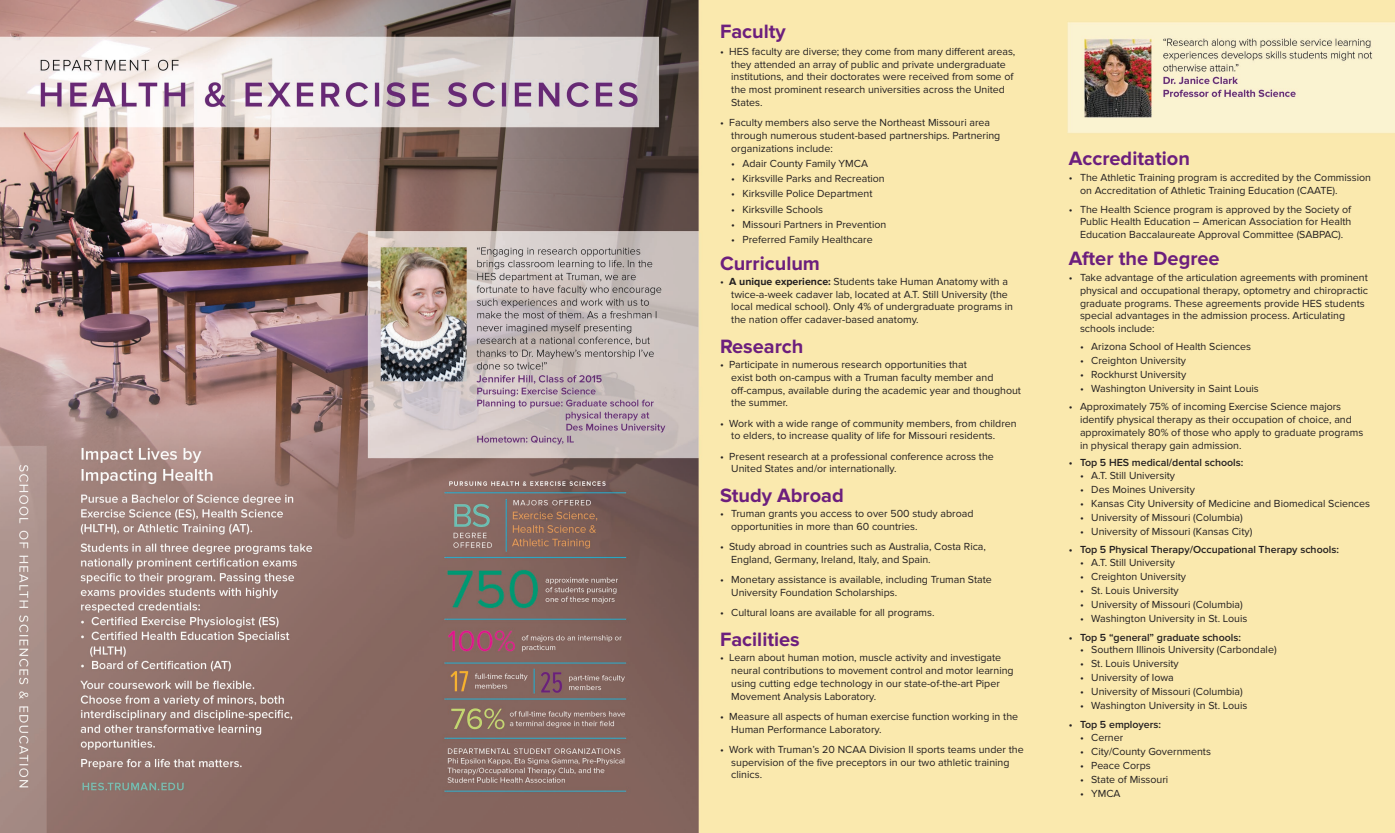
<style>
.page{position:relative;width:1395px;height:833px;background:#fff}
.page>*{position:absolute;margin:0;border:0;box-sizing:border-box;transform-origin:0 0}
.Heading{font:700 20px "Proxima Nova";color:#6c1f7d}
.t1{font:10.62px/12.8px "Proxima Nova";color:#231f20}
.t2{font:600 10.62px "Proxima Nova";color:#231f20}
.s1{font-weight:700}
</style>
<div class="page">
<img style="left:0;top:0;width:1395px;height:832px">
<p class="Heading" style="left:720px;top:20px;width:67px">Faculty</p>
<p class="t1" style="left:731px;top:45px;width:286px;text-indent:-11px">• HES faculty are diverse; they come from many different areas, they attended an array of public and private undergraduate institutions, and their doctorates were received from some of the most prominent research universities across the United States.</p>
<p class="t1" style="left:731px;top:116px;width:271px;text-indent:-11px">• Faculty members also serve the Northeast Missouri area through numerous student-based partnerships. Partnering organizations include:</p>
<p class="t1" style="left:731px;top:157px;width:138px">• Adair County Family YMCA</p>
<p class="t1" style="left:731px;top:172px;width:155px">• Kirksville Parks and Recreation</p>
<p class="t1" style="left:731px;top:188px;width:143px">• Kirksville Police Department</p>
<p class="t1" style="left:731px;top:203px;width:93px">• Kirksville Schools</p>
<p class="t1" style="left:731px;top:218px;width:157px">• Missouri Partners in Prevention</p>
<p class="t1" style="left:731px;top:233px;width:143px">• Preferred Family Healthcare</p>
<p class="Heading" style="left:720px;top:251px;width:102px">Curriculum</p>
<p class="t1" style="left:731px;top:275px;width:283px;text-indent:-11px">• <span class="s1">A unique experience:</span> Students take Human Anatomy with a twice-a-week cadaver lab, located at A.T. Still University (the local medical school). Only 4% of undergraduate programs in the nation offer cadaver-based anatomy.</p>
<p class="Heading" style="left:720px;top:335px;width:85px">Research</p>
<p class="t1" style="left:731px;top:358px;width:291px;text-indent:-11px">• Participate in numerous research opportunities that<br>exist both on-campus with a Truman faculty member and off-campus, available during the academic year and thoughout the summer.</p>
<p class="t1" style="left:731px;top:417px;width:287px;text-indent:-11px">• Work with a wide range of community members, from children to elders, to increase quality of life for Missouri residents.</p>
<p class="t1" style="left:731px;top:450px;width:264px;text-indent:-11px">• Present research at a professional conference across the<br>United States and/or internationally.</p>
<p class="Heading" style="left:720px;top:484px;width:125px">Study Abroad</p>
<p class="t1" style="left:731px;top:507px;width:244px;text-indent:-11px">• Truman grants you access to over 500 study abroad opportunities in more than 60 countries.</p>
<p class="t1" style="left:731px;top:540px;width:256px;text-indent:-11px">• Study abroad in countries such as Australia, Costa Rica,<br>England, Germany, Ireland, Italy, and Spain.</p>
<p class="t1" style="left:731px;top:573px;width:262px;text-indent:-11px">• Monetary assistance is available, including Truman State<br>University Foundation Scholarships.</p>
<p class="t1" style="left:720px;top:606px;width:216px">• Cultural loans are available for all programs.</p>
<p class="Heading" style="left:720px;top:628px;width:81px">Facilities</p>
<p class="t1" style="left:731px;top:651px;width:284px;text-indent:-11px">• Learn about human motion, muscle activity and investigate neural contributions to movement control and motor learning using cutting edge technology in our state-of-the-art Piper Movement Analysis Laboratory.</p>
<p class="t1" style="left:731px;top:710px;width:288px;text-indent:-11px">• Measure all aspects of human exercise function working in the<br>Human Performance Laboratory.</p>
<p class="t1" style="left:731px;top:743px;width:294px;text-indent:-11px">• Work with Truman’s 20 NCAA Division II sports teams under the supervision of the five preceptors in our two athletic training clinics.</p>
<p class="Heading" style="left:1069px;top:147px;width:123px">Accreditation</p>
<p class="t1" style="left:1080px;top:172px;width:293px;text-indent:-11px">• The Athletic Training program is accredited by the Commission on Accreditation of Athletic Training Education (CAATE).</p>
<p class="t1" style="left:1080px;top:203px;width:273px;text-align:justify;text-indent:-11px">• The Health Science program is approved by the Society of Public Health Education – American Association for Health Education Baccalaureate Approval Committee (SABPAC).</p>
<p class="Heading" style="left:1069px;top:246px;width:152px">After the Degree</p>
<p class="t1" style="left:1080px;top:271px;width:290px;text-indent:-11px">• Take advantage of the articulation agreements with prominent physical and occupational therapy, optometry and chiropractic graduate programs. These agreements provide HES students special advantages in the admission process. Articulating schools include:</p>
<p class="t1" style="left:1080px;top:340px;width:173px">• Arizona School of Health Sciences</p>
<p class="t1" style="left:1080px;top:354px;width:108px">• Creighton University</p>
<p class="t1" style="left:1080px;top:368px;width:108px">• Rockhurst University</p>
<p class="t1" style="left:1080px;top:382px;width:180px">• Washington University in Saint Louis</p>
<p class="t1" style="left:1080px;top:400px;width:285px;text-indent:-11px">• Approximately 75% of incoming Exercise Science majors identify physical therapy as their occupation of choice, and approximately 80% of those who apply to graduate programs in physical therapy gain admission.</p>
<p class="t2" style="left:1069px;top:456px;width:176px">• Top 5 HES medical/dental schools:</p>
<p class="t1" style="left:1080px;top:469px;width:97px">• A.T. Still University</p>
<p class="t1" style="left:1080px;top:483px;width:116px">• Des Moines University</p>
<p class="t1" style="left:1080px;top:497px;width:292px">• Kansas City University of Medicine and Biomedical Sciences</p>
<p class="t1" style="left:1080px;top:511px;width:164px">• University of Missouri (Columbia)</p>
<p class="t1" style="left:1080px;top:525px;width:174px">• University of Missouri (Kansas City)</p>
<p class="t2" style="left:1069px;top:543px;width:272px">• Top 5 Physical Therapy/Occupational Therapy schools:</p>
<p class="t1" style="left:1080px;top:556px;width:97px">• A.T. Still University</p>
<p class="t1" style="left:1080px;top:570px;width:108px">• Creighton University</p>
<p class="t1" style="left:1080px;top:584px;width:100px">• St. Louis University</p>
<p class="t1" style="left:1080px;top:598px;width:164px">• University of Missouri (Columbia)</p>
<p class="t1" style="left:1080px;top:612px;width:169px">• Washington University in St. Louis</p>
<p class="t2" style="left:1069px;top:631px;width:174px">• Top 5 “general” graduate schools:</p>
<p class="t1" style="left:1080px;top:643px;width:198px">• Southern Illinois University (Carbondale)</p>
<p class="t1" style="left:1080px;top:657px;width:100px">• St. Louis University</p>
<p class="t1" style="left:1080px;top:671px;width:95px">• University of Iowa</p>
<p class="t1" style="left:1080px;top:685px;width:164px">• University of Missouri (Columbia)</p>
<p class="t1" style="left:1080px;top:699px;width:169px">• Washington University in St. Louis</p>
<p class="t2" style="left:1069px;top:718px;width:94px">• Top 5 employers:</p>
<p class="t1" style="left:1080px;top:730px;width:45px">• Cerner</p>
<p class="t1" style="left:1080px;top:744px;width:133px">• City/County Governments</p>
<p class="t1" style="left:1080px;top:758px;width:72px">• Peace Corps</p>
<p class="t1" style="left:1080px;top:772px;width:90px">• State of Missouri</p>
<p class="t1" style="left:1080px;top:786px;width:42px">• YMCA</p>
</div>
